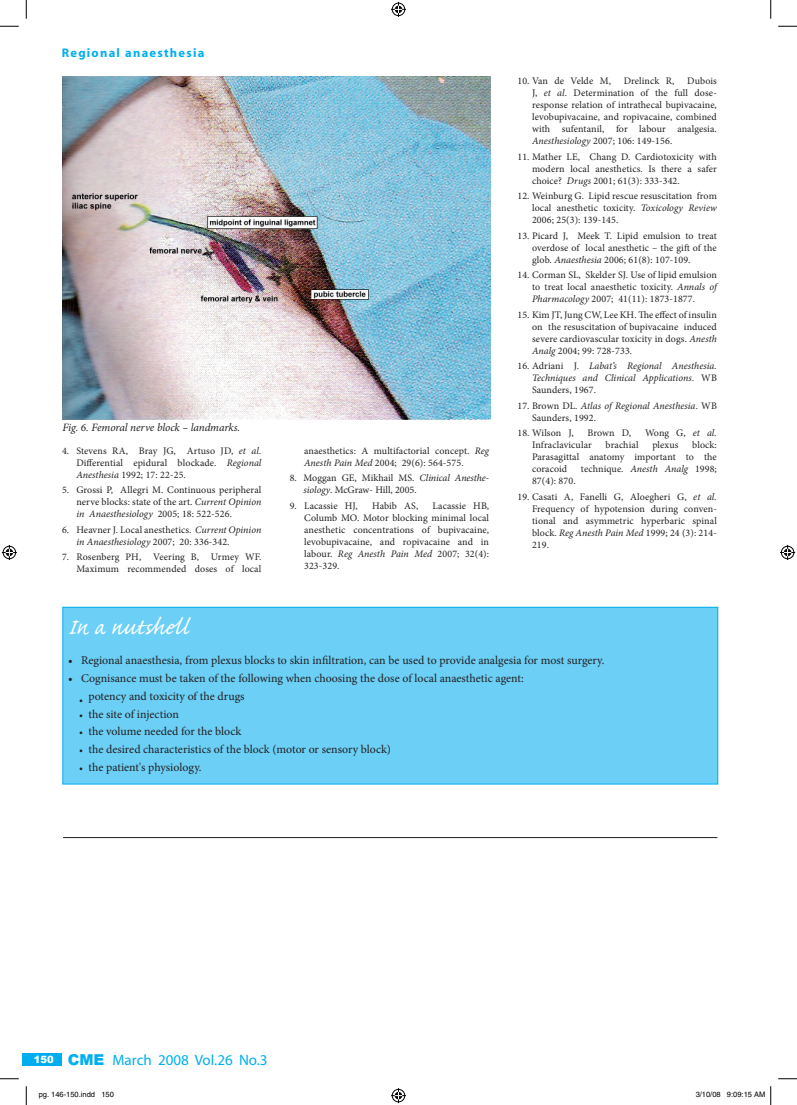
<style>
.page{position:relative;width:797px;height:1105px;background:#fff}
.page>*{position:absolute;margin:0;border:0;box-sizing:border-box;transform-origin:0 0}
.t1{font:28.75px "Caflisch Script Pro";color:#fff}
.t2{font:15px "Myriad";color:#00aeef}
.t3{font:700 12.5px "Myriad";letter-spacing:.1em;color:#00aeef}
.t4{font:11.88px "Minion Pro";color:#231f20}
.t5{font:italic 11.25px "Minion Pro";letter-spacing:-.01em;color:#231f20}
.t6{font:10px/12px "Minion Pro";letter-spacing:.01em;color:#231f20;text-align:justify}
.t7{font:italic 10px/12px "Minion Pro";color:#231f20;text-align:justify}
.t8{font:7.5px "Helvetica";color:#000}
.s1{font-style:italic}
.s2{font-style:normal}
.s3{font-size:10px}
.s4{font-family:"Arial";font-weight:900;font-size:10px;color:#fff}
.s5{font-family:"Arial";font-weight:900}
</style>
<div class="page">
<div style="left:22px;top:1053px;width:40px;height:12px;background:#00aeef"></div>
<div style="left:63px;top:607px;width:654px;height:177px;background:#6bcff6"></div>
<div style="left:62px;top:607px;width:656px;height:177px;border:1px solid #00aeef"></div>
<img style="left:62px;top:76px;width:428px;height:344px">
<hr style="left:63px;top:837px;width:654px;height:1px;background:#231f20">
<svg style="left:0;top:25px;width:19px;height:2px"></svg>
<svg style="left:778px;top:25px;width:19px;height:2px"></svg>
<svg style="left:0;top:1078px;width:19px;height:1px"></svg>
<svg style="left:778px;top:1078px;width:19px;height:1px"></svg>
<svg style="left:25px;top:0;width:2px;height:19px"></svg>
<svg style="left:25px;top:1086px;width:2px;height:19px"></svg>
<svg style="left:770px;top:0;width:1px;height:19px"></svg>
<svg style="left:391px;top:2px;width:15px;height:15px"></svg>
<svg style="left:391px;top:1088px;width:15px;height:15px"></svg>
<svg style="left:2px;top:545px;width:15px;height:15px"></svg>
<svg style="left:780px;top:545px;width:15px;height:15px"></svg>
<svg style="left:770px;top:1086px;width:1px;height:19px"></svg>
<p class="t3" style="left:62px;top:46px;width:144px">Regional anaesthesia</p>
<p class="t5" style="left:62px;top:420px;width:179px">Fig. 6. Femoral nerve block – landmarks.</p>
<p class="t6" style="left:76px;top:444px;width:186px;text-indent:-14px">4. Stevens RA, Bray JG, Artuso JD, <span class="s1">et al.<br></span>Differential epidural blockade. <span class="s1">Regional Anesthesia</span> 1992; 17: 22-25.</p>
<p class="t6" style="left:76px;top:484px;width:186px;text-indent:-14px">5. Grossi P, Allegri M. Continuous peripheral nerve blocks: state of the art. <span class="s1">Current Opinion in Anaesthesiology</span> 2005; 18: 522-526.</p>
<p class="t6" style="left:76px;top:523px;width:186px;text-indent:-14px">6. Heavner J. Local anesthetics. <span class="s1">Current Opinion in Anaesthesiology</span> 2007; 20: 336-342.</p>
<p class="t6" style="left:62px;top:551px;width:201px;text-align:right">7. Rosenberg PH, Veering B, Urmey WF.<br>Maximum recommended doses of local</p>
<p class="t6" style="left:304px;top:444px;width:186px">anaesthetics: A multifactorial concept. <span class="s1">Reg<br>Anesth Pain Med</span> 2004; 29(6): 564-575.</p>
<p class="t6" style="left:304px;top:472px;width:187px;text-indent:-14px">8. Moggan GE, Mikhail MS. <span class="s1">Clinical Anesthe&shy;siology</span>. McGraw- Hill, 2005.</p>
<p class="t6" style="left:290px;top:499px;width:70px">9. Lacassie HJ,</p>
<p class="t6" style="left:372px;top:499px;width:48px">Habib AS,</p>
<p class="t6" style="left:304px;top:499px;width:186px;text-indent:128px">Lacassie HB, Columb MO. Motor blocking minimal local anesthetic concentrations of bupivacaine, levobupivacaine, and ropivacaine and in labour. <span class="s1">Reg Anesth Pain Med</span> 2007; 32(4):<br>323-329.</p>
<p class="t6" style="left:517px;top:75px;width:95px">10. Van de Velde M,</p>
<p class="t6" style="left:623px;top:75px;width:52px">Drelinck R,</p>
<p class="t6" style="left:532px;top:75px;width:186px;text-indent:155px">Dubois J, <span class="s1">et al</span>. Determination of the full dose&shy;response relation of intrathecal bupivacaine, levobupivacaine, and ropivacaine, combined with sufentanil, for labour analgesia.<br><span class="s1">Anesthesiology</span> 2007; 106: 149-156.</p>
<p class="t6" style="left:532px;top:150px;width:186px;text-indent:-15px">11. Mather LE, Chang D. Cardiotoxicity with modern local anesthetics. Is there a safer choice? <span class="s1">Drugs</span> 2001; 61(3): 333-342.</p>
<p class="t6" style="left:532px;top:190px;width:186px;text-indent:-15px">12. Weinburg G. Lipid rescue resuscitation from local anesthetic toxicity. <span class="s1">Toxicology Review </span>2006; 25(3): 139-145.</p>
<p class="t6" style="left:532px;top:229px;width:186px;text-indent:-15px">13. Picard J, Meek T. Lipid emulsion to treat overdose of local anesthetic – the gift of the glob. <span class="s1">Anaesthesia</span> 2006; 61(8): 107-109.</p>
<p class="t6" style="left:532px;top:269px;width:186px;text-indent:-15px">14. Corman SL, Skelder SJ. Use of lipid emulsion to treat local anaesthetic toxicity. <span class="s1">Annals of Pharmacology</span> 2007; 41(11): 1873-1877.</p>
<p class="t6" style="left:532px;top:309px;width:186px;text-indent:-15px">15. Kim JT, Jung CW, Lee KH. The effect of insulin on the resuscitation of bupivacaine induced severe cardiovascular toxicity in dogs. <span class="s1">Anesth Analg</span> 2004; 99: 728-733.</p>
<p class="t7" style="left:532px;top:360px;width:186px;text-indent:-15px"><span class="s2">16. Adriani J.</span> Labat’s Regional Anesthesia.<br>Techniques and Clinical Applications. <span class="s2">WB Saunders, 1967.</span></p>
<p class="t6" style="left:532px;top:400px;width:186px;text-indent:-15px">17. Brown DL. <span class="s1">Atlas of Regional Anesthesia</span>. WB<br>Saunders, 1992.</p>
<p class="t6" style="left:517px;top:427px;width:58px">18. Wilson J,</p>
<p class="t6" style="left:587px;top:427px;width:45px">Brown D,</p>
<p class="t6" style="left:645px;top:427px;width:73px">Wong G, <span class="s1">et al.</span></p>
<p class="t6" style="left:532px;top:439px;width:61px">Infraclavicular</p>
<p class="t6" style="left:605px;top:439px;width:34px">brachial</p>
<p class="t6" style="left:652px;top:439px;width:28px">plexus</p>
<p class="t6" style="left:532px;top:439px;width:186px;text-indent:160px">block:<br>Parasagittal anatomy important to the coracoid</p>
<p class="t6" style="left:581px;top:463px;width:137px">technique. <span class="s1">Anesth Analg</span> 1998;</p>
<p class="t6" style="left:532px;top:475px;width:45px">87(4): 870.</p>
<p class="t6" style="left:532px;top:491px;width:186px;text-indent:-15px">19. Casati A, Fanelli G, Aloegheri G, <span class="s1">et al.<br></span>Frequency of hypotension during conven&shy;tional and asymmetric hyperbaric spinal block. <span class="s1">Reg Anesth Pain Med</span> 1999; 24 (3): 214- 219.</p>
<h1 class="t1" style="left:68px;top:612px;width:121px">In a nutshell</h1>
<p class="t4" style="left:68px;top:652px;width:537px">• Regional anaesthesia, from plexus blocks to skin infiltration, can be used to provide analgesia for most surgery.</p>
<p class="t4" style="left:68px;top:670px;width:457px">• Cognisance must be taken of the following when choosing the dose of local anaesthetic agent:</p>
<p class="t4" style="left:79px;top:688px;width:167px"><sub>•</sub> potency and toxicity of the drugs</p>
<p class="t4" style="left:79px;top:706px;width:101px"><span class="s3">•</span> the site of injection</p>
<p class="t4" style="left:79px;top:724px;width:164px"><span class="s3">•</span> the volume needed for the block</p>
<p class="t4" style="left:79px;top:741px;width:313px"><span class="s3">•</span> the desired characteristics of the block (motor or sensory block)</p>
<p class="t4" style="left:79px;top:759px;width:124px"><span class="s3">•</span> the patient's physiology.</p>
<h2 class="t2" style="left:34px;top:1052px;width:235px"><span class="s4">150</span> <span class="s5">CME</span> March 2008 Vol.26 No.3</h2>
<p class="t8" style="left:39px;top:1090px;width:77px">pg. 146-150.indd 150</p>
<p class="t8" style="left:695px;top:1090px;width:71px">3/10/08 9:09:15 AM</p>
</div>
